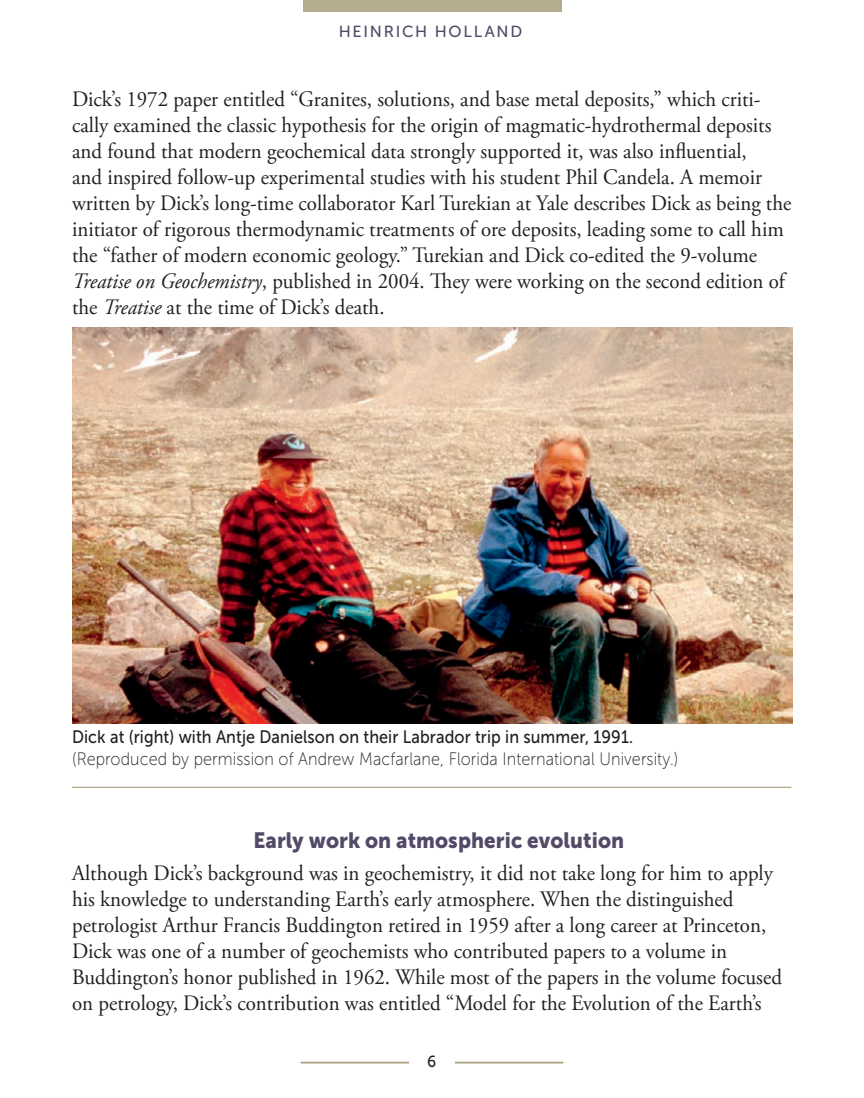
<style>
.page{position:relative;width:864px;height:1098px;background:#fff}
.page>*{position:absolute;margin:0;border:0;box-sizing:border-box;transform-origin:0 0}
.t1{font:22px/26px "Adobe Garamond Pro";color:#231f20;scale:.95 1}
.t2{font:22px "Museo Sans 900";letter-spacing:.005em;color:#534a68;scale:.93 1}
.t3{font:18px "Museo Sans 100";letter-spacing:.005em;color:#231f20;scale:.9 1}
.t4{font:18px "Museo Sans 500";letter-spacing:.005em;color:#231f20;scale:.9 1}
.t5{font:16px "Museo Sans 500";letter-spacing:.11em;color:#534a68}
.t6{font:16px "Museo Sans 500";color:#231f20;scale:.95 1}
.s1{font-style:italic}
</style>
<div class="page">
<hr style="left:301px;top:1062px;width:262px;height:1px;background:#9e936a">
<hr style="left:301px;top:1063px;width:262px;height:1px;background:#9e936a">
<div style="left:409px;top:1055px;width:45px;height:27px;background:#fff"></div>
<div style="left:303px;top:0;width:258px;height:12px;background:#b5ac8e"></div>
<img style="left:73px;top:328px;width:720px;height:396px">
<hr style="left:72px;top:787px;width:719px;height:1px;background:#9e936a">
<p class="t5" style="left:339px;top:23px;width:185px">HEINRICH HOLLAND</p>
<p class="t1" style="left:72px;top:87px;width:759px">Dick’s 1972 paper entitled “Granites, solutions, and base metal deposits,” which criti&shy;cally examined the classic hypothesis for the origin of magmatic-hydrothermal deposits and found that modern geochemical data strongly supported it, was also influential,<br>and inspired follow-up experimental studies with his student Phil Candela. A memoir written by Dick’s long-time collaborator Karl Turekian at Yale describes Dick as being the initiator of rigorous thermodynamic treatments of ore deposits, leading some to call him the “father of modern economic geology.” Turekian and Dick co-edited the 9-volume <span class="s1">Treatise on Geochemistry</span>, published in 2004. They were working on the second edition of the <span class="s1">Treatise</span> at the time of Dick’s death.</p>
<p class="t4" style="left:72px;top:727px;width:625px">Dick at (right) with Antje Danielson on their Labrador trip in summer, 1991.</p>
<p class="t3" style="left:72px;top:750px;width:675px">(Reproduced by permission of Andrew Macfarlane, Florida International University.)</p>
<p class="t2" style="left:253px;top:828px;width:400px">Early work on atmospheric evolution</p>
<p class="t1" style="left:72px;top:861px;width:749px">Although Dick’s background was in geochemistry, it did not take long for him to apply his knowledge to understanding Earth’s early atmosphere. When the distinguished petrologist Arthur Francis Buddington retired in 1959 after a long career at Princeton, Dick was one of a number of geochemists who contributed papers to a volume in Buddington’s honor published in 1962. While most of the papers in the volume focused on petrology, Dick’s contribution was entitled “Model for the Evolution of the Earth’s</p>
<p class="t6" style="left:427px;top:1052px;width:11px">6</p>
</div>
